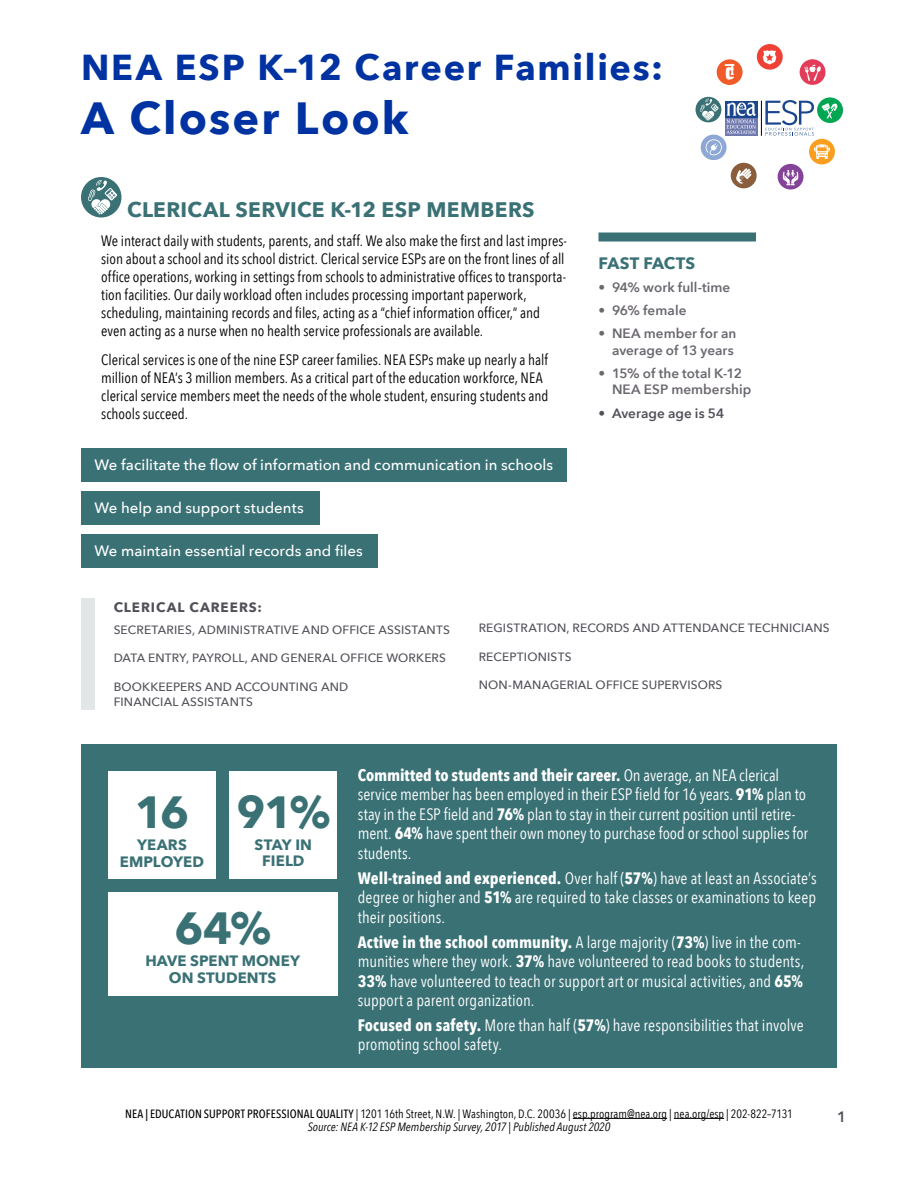
<style>
.page{position:relative;width:918px;height:1188px;background:#fff}
.page>*{position:absolute;margin:0;border:0;box-sizing:border-box;transform-origin:0 0}
.t1{font:700 45px "Avenir Next";letter-spacing:.045em;color:#0033a1}
.t2{font:700 45px "Avenir Next";color:#3a7175}
.t3{font:700 36px "Avenir Next";letter-spacing:.05em;color:#0033a1}
.t4{font:700 21px "Avenir Next";letter-spacing:.015em;color:#3a7175}
.t5{font:16.5px/19.5px "Avenir Next Condensed";color:#fff}
.t6{font:700 16.5px "Avenir Next";letter-spacing:.01em;color:#3a7175}
.t7{font:15px/18px "Avenir Next Condensed";color:#000}
.t8{font:500 15px "Avenir Next";color:#fff}
.t9{font:700 15px/16.5px "Avenir Next";letter-spacing:.005em;color:#3a7175;text-align:center}
.t10{font:600 15px "Avenir Next";color:#515059}
.t11{font:600 13.5px/16.5px "Avenir Next";letter-spacing:.005em;color:#6b676f;text-align:right}
.t12{font:700 13.5px "Avenir Next";letter-spacing:.07em;color:#515059}
.t13{font:600 13.5px "Avenir Next";letter-spacing:.005em;color:#515059}
.t14{font:500 12px/15px "Avenir Next";letter-spacing:.015em;color:#515059}
.t15{font:12px "Avenir Next Condensed";letter-spacing:.005em;color:#000}
.t16{font:italic 12px "Avenir Next Condensed";letter-spacing:-.005em;color:#000}
.s1{font-weight:700}
.s2{font-weight:500}
</style>
<div class="page">
<hr style="left:573px;top:1118px;width:94px;height:1px;background:#000">
<hr style="left:674px;top:1118px;width:50px;height:1px;background:#000">
<svg style="left:778px;top:164px;width:26px;height:26px"></svg>
<svg style="left:783px;top:170px;width:15px;height:15px"></svg>
<div style="left:757px;top:44px;width:26px;height:26px;background:#ef4136;border-radius:50%"></div>
<svg style="left:763px;top:50px;width:14px;height:15px"></svg>
<div style="left:701px;top:135px;width:26px;height:25px;background:#8ea8d6;border-radius:13px"></div>
<div style="left:717px;top:59px;width:26px;height:26px;background:#f15a29;border-radius:50%"></div>
<svg style="left:725px;top:64px;width:9px;height:15px"></svg>
<div style="left:809px;top:139px;width:26px;height:25px;background:#f99e1f;border-radius:50%"></div>
<svg style="left:814px;top:144px;width:16px;height:15px"></svg>
<div style="left:696px;top:97px;width:25px;height:25px;background:#3a7175;border-radius:50%"></div>
<div style="left:817px;top:97px;width:26px;height:26px;background:#00a651;border-radius:50%"></div>
<svg style="left:822px;top:103px;width:16px;height:16px"></svg>
<div style="left:800px;top:59px;width:26px;height:26px;background:#e33c58;border-radius:50%"></div>
<svg style="left:805px;top:64px;width:16px;height:17px"></svg>
<div style="left:731px;top:163px;width:26px;height:25px;background:#8a5e3c;border-radius:50%"></div>
<svg style="left:736px;top:168px;width:16px;height:16px"></svg>
<svg style="left:765px;top:100px;width:49px;height:36px"></svg>
<hr style="left:761px;top:101px;width:1px;height:35px;background:#000">
<div style="left:725px;top:101px;width:32px;height:35px;background:#1a468d"></div>
<div style="left:725px;top:118px;width:32px;height:18px;background:#717aae"></div>
<svg style="left:700px;top:98px;width:56px;height:57px"></svg>
<div style="left:598px;top:232px;width:158px;height:10px;background:#3a7175"></div>
<div style="left:81px;top:448px;width:486px;height:34px;background:#3a7175"></div>
<svg style="left:81px;top:177px;width:41px;height:41px"></svg>
<svg style="left:88px;top:180px;width:29px;height:34px"></svg>
<div style="left:81px;top:598px;width:13px;height:112px;background:#e3e6e7"></div>
<div style="left:81px;top:492px;width:239px;height:33px;background:#3a7175"></div>
<div style="left:81px;top:534px;width:297px;height:34px;background:#3a7175"></div>
<div style="left:81px;top:744px;width:756px;height:324px;background:#3a7175"></div>
<div style="left:108px;top:771px;width:108px;height:108px;background:#fff"></div>
<div style="left:230px;top:771px;width:108px;height:108px;background:#fff"></div>
<div style="left:108px;top:892px;width:230px;height:104px;background:#fff"></div>
<h2 class="t3" style="left:81px;top:36px;width:584px">NEA ESP K–12 Career Families:</h2>
<h1 class="t1" style="left:81px;top:79px;width:329px">A Closer Look</h1>
<p class="t4" style="left:127px;top:191px;width:409px">CLERICAL SERVICE K-12 ESP MEMBERS</p>
<p class="t7" style="left:101px;top:231px;width:467px">We interact daily with students, parents, and staff. We also make the first and last impres&shy;sion about a school and its school district. Clerical service ESPs are on the front lines of all office operations, working in settings from schools to administrative offices to transporta&shy;tion facilities. Our daily workload often includes processing important paperwork, scheduling, maintaining records and files, acting as a “chief information officer,” and even acting as a nurse when no health service professionals are available.</p>
<p class="t7" style="left:101px;top:350px;width:449px">Clerical services is one of the nine ESP career families. NEA ESPs make up nearly a half million of NEA’s 3 million members. As a critical part of the education workforce, NEA clerical service members meet the needs of the whole student, ensuring students and schools succeed.</p>
<p class="t8" style="left:94px;top:452px;width:460px">We facilitate the flow of information and communication in schools</p>
<p class="t8" style="left:94px;top:495px;width:211px">We help and support students</p>
<p class="t8" style="left:94px;top:538px;width:270px">We maintain essential records and files</p>
<p class="t6" style="left:598px;top:248px;width:98px">FAST FACTS</p>
<p class="t11" style="left:598px;top:278px;width:133px">• 94% work full-time</p>
<p class="t11" style="left:598px;top:302px;width:89px">• 96% female</p>
<p class="t11" style="left:598px;top:325px;width:139px">• NEA member for an average of 13 years</p>
<p class="t11" style="left:612px;top:365px;width:141px;text-align:left;text-indent:-14px">• 15% of the total K-12<br>NEA ESP membership</p>
<p class="t13" style="left:598px;top:401px;width:127px">• Average age is 54</p>
<p class="t12" style="left:114px;top:596px;width:150px">CLERICAL CAREERS:</p>
<p class="t14" style="left:114px;top:622px;width:338px">SECRETARIES, ADMINISTRATIVE AND OFFICE ASSISTANTS</p>
<p class="t14" style="left:114px;top:650px;width:334px">DATA ENTRY, PAYROLL, AND GENERAL OFFICE WORKERS</p>
<p class="t14" style="left:114px;top:679px;width:236px">BOOKKEEPERS AND ACCOUNTING AND<br>FINANCIAL ASSISTANTS</p>
<p class="t14" style="left:479px;top:620px;width:352px">REGISTRATION, RECORDS AND ATTENDANCE TECHNICIANS</p>
<p class="t14" style="left:479px;top:649px;width:94px">RECEPTIONISTS</p>
<p class="t14" style="left:479px;top:677px;width:245px">NON-MANAGERIAL OFFICE SUPERVISORS</p>
<h1 class="t2" style="left:135px;top:774px;width:56px">16</h1>
<p class="t9" style="left:120px;top:837px;width:86px">YEARS<br>EMPLOYED</p>
<h1 class="t2" style="left:236px;top:773px;width:96px">91%</h1>
<p class="t9" style="left:255px;top:836px;width:59px">STAY IN<br>FIELD</p>
<h1 class="t2" style="left:174px;top:889px;width:98px">64%</h1>
<p class="t9" style="left:145px;top:952px;width:156px">HAVE SPENT MONEY<br>ON STUDENTS</p>
<p class="t5" style="left:358px;top:764px;width:452px"><span class="s1">Committed to students and their career.</span> On average, an NEA clerical service member has been employed in their ESP field for 16 years. <span class="s1">91%</span> plan to stay in the ESP field and <span class="s1">76%</span> plan to stay in their current position until retire&shy;ment. <span class="s1">64%</span> have spent their own money to purchase food or school supplies for students.</p>
<p class="t5" style="left:358px;top:867px;width:460px;text-align:justify"><span class="s1">Well-trained and experienced.</span> Over half (<span class="s1">57%</span>) have at least an Associate’s degree or higher and <span class="s1">51%</span> are required to take classes or examinations to keep their positions.</p>
<p class="t5" style="left:358px;top:931px;width:448px"><span class="s1">Active in the school community.</span> A large majority (<span class="s1">73%</span>) live in the com&shy;munities where they work. <span class="s1">37%</span> have volunteered to read books to students, <span class="s1">33%</span> have volunteered to teach or support art or musical activities, and <span class="s1">65% </span>support a parent organization.</p>
<p class="t5" style="left:358px;top:1015px;width:448px"><span class="s1">Focused on safety.</span> More than half (<span class="s1">57%</span>) have responsibilities that involve promoting school safety.</p>
<p class="t15" style="left:125px;top:1103px;width:669px"><span class="s2">NEA | EDUCATION SUPPORT PROFESSIONAL QUALITY</span> | 1201 16th Street, N.W. | Washington, D.C. 20036 | esp.program@nea.org | nea.org/esp | 202-822–7131</p>
<p class="t10" style="left:837px;top:1104px;width:11px">1</p>
<p class="t16" style="left:308px;top:1120px;width:304px">Source: NEA K-12 ESP Membership Survey, 2017 | Published August 2020</p>
</div>
